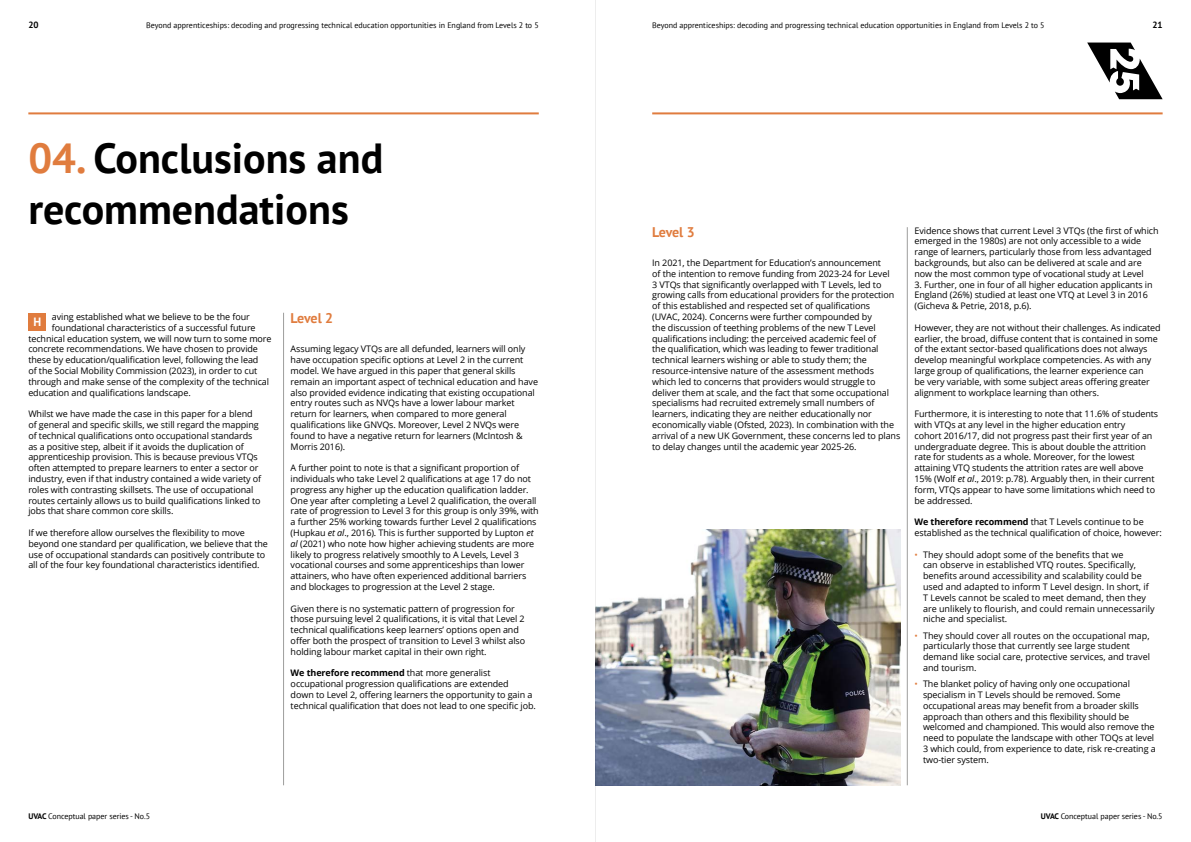
<style>
.page{position:relative;width:1191px;height:842px;background:#fff}
.page>*{position:absolute;margin:0;border:0;box-sizing:border-box;transform-origin:0 0}
.t1{font:700 42px/50.4px "PT Sans";color:#000}
.t2{font:700 14px "PT Sans";letter-spacing:-.015em;color:#e07c3e}
.t3{font:700 12px "PT Sans";color:#fff}
.t4{font:9px/10.8px "Open Sans";letter-spacing:-.01em;color:#000}
.t5{font:700 9px "PT Sans";color:#000}
.t6{font:8px "PT Sans";color:#000}
.s1{color:#e07c3e}
.s2{font-style:italic}
.s3{font-weight:700}
</style>
<div class="page">
<svg style="left:1087px;top:43px;width:75px;height:56px"></svg>
<div style="left:28px;top:313px;width:18px;height:18px;background:#e07c3e"></div>
<hr style="left:907px;top:227px;width:1px;height:558px;background:#9d9d9c">
<img style="left:596px;top:530px;width:304px;height:255px">
<hr style="left:28px;top:112px;width:511px;height:2px;background:#e07c3e">
<hr style="left:283px;top:313px;width:1px;height:472px;background:#9d9d9c">
<hr style="left:652px;top:112px;width:510px;height:2px;background:#e07c3e">
<hr style="left:595px;top:0;width:1px;height:842px;background:#ededed">
<p class="t5" style="left:28px;top:19px;width:12px">20</p>
<p class="t6" style="left:146px;top:20px;width:394px">Beyond apprenticeships: decoding and progressing technical education opportunities in England from Levels 2 to 5</p>
<p class="t6" style="left:652px;top:20px;width:394px">Beyond apprenticeships: decoding and progressing technical education opportunities in England from Levels 2 to 5</p>
<p class="t5" style="left:1152px;top:19px;width:12px">21</p>
<h1 class="t1" style="left:28px;top:132px;width:356px"><span class="s1">04.</span> Conclusions and recommendations</h1>
<h3 class="t3" style="left:33px;top:313px;width:9px">H</h3>
<h2 class="t2" style="left:291px;top:309px;width:44px">Level 2</h2>
<p class="t4" style="left:291px;top:343px;width:249px">Assuming legacy VTQs are all defunded, learners will only have occupation specific options at Level 2 in the current model. We have argued in this paper that general skills remain an important aspect of technical education and have also provided evidence indicating that existing occupational entry routes such as NVQs have a lower labour market return for learners, when compared to more general qualifications like GNVQs. Moreover, Level 2 NVQs were found to have a negative return for learners (McIntosh &amp; Morris 2016).</p>
<p class="t4" style="left:291px;top:462px;width:250px">A further point to note is that a significant proportion of individuals who take Level 2 qualifications at age 17 do not progress any higher up the education qualification ladder.<br>One year after completing a Level 2 qualification, the overall rate of progression to Level 3 for this group is only 39%, with a further 25% working towards further Level 2 qualifications (Hupkau <span class="s2">et al</span>., 2016). This is further supported by Lupton <span class="s2">et al</span> (2021) who note how higher achieving students are more likely to progress relatively smoothly to A Levels, Level 3 vocational courses and some apprenticeships than lower attainers, who have often experienced additional barriers and blockages to progression at the Level 2 stage.</p>
<p class="t4" style="left:291px;top:603px;width:236px">Given there is no systematic pattern of progression for those pursuing level 2 qualifications, it is vital that Level 2 technical qualifications keep learners’ options open and offer both the prospect of transition to Level 3 whilst also holding labour market capital in their own right.</p>
<p class="t4" style="left:291px;top:667px;width:247px"><span class="s3">We therefore recommend</span> that more generalist occupational progression qualifications are extended<br>down to Level 2, offering learners the opportunity to gain a technical qualification that does not lead to one specific job.</p>
<p class="t4" style="left:52px;top:311px;width:199px">aving established what we believe to be the four</p>
<p class="t4" style="left:52px;top:322px;width:205px">foundational characteristics of a successful future</p>
<p class="t4" style="left:28px;top:333px;width:245px">technical education system, we will now turn to some more</p>
<p class="t4" style="left:28px;top:343px;width:231px">concrete recommendations. We have chosen to provide</p>
<p class="t4" style="left:28px;top:354px;width:232px">these by education/qualification level, following the lead</p>
<p class="t4" style="left:28px;top:365px;width:230px">of the Social Mobility Commission (2023), in order to cut</p>
<p class="t4" style="left:28px;top:376px;width:242px">through and make sense of the complexity of the technical</p>
<p class="t4" style="left:28px;top:387px;width:164px">education and qualifications landscape.</p>
<p class="t4" style="left:28px;top:408px;width:234px">Whilst we have made the case in this paper for a blend of general and specific skills, we still regard the mapping of technical qualifications onto occupational standards as a positive step, albeit if it avoids the duplication of apprenticeship provision. This is because previous VTQs often attempted to prepare learners to enter a sector or industry, even if that industry contained a wide variety of roles with contrasting skillsets. The use of occupational routes certainly allows us to build qualifications linked to jobs that share common core skills.</p>
<p class="t4" style="left:28px;top:527px;width:241px">If we therefore allow ourselves the flexibility to move beyond one standard per qualification, we believe that the use of occupational standards can positively contribute to all of the four key foundational characteristics identified.</p>
<h2 class="t2" style="left:652px;top:223px;width:44px">Level 3</h2>
<p class="t4" style="left:652px;top:257px;width:250px">In 2021, the Department for Education’s announcement<br>of the intention to remove funding from 2023-24 for Level<br>3 VTQs that significantly overlapped with T Levels, led to growing calls from educational providers for the protection of this established and respected set of qualifications<br>(UVAC, 2024). Concerns were further compounded by<br>the discussion of teething problems of the new T Level qualifications including: the perceived academic feel of<br>the qualification, which was leading to fewer traditional technical learners wishing or able to study them; the resource-intensive nature of the assessment methods which led to concerns that providers would struggle to deliver them at scale, and the fact that some occupational specialisms had recruited extremely small numbers of learners, indicating they are neither educationally nor economically viable (Ofsted, 2023). In combination with the arrival of a new UK Government, these concerns led to plans to delay changes until the academic year 2025-26.</p>
<p class="t4" style="left:914px;top:225px;width:246px">Evidence shows that current Level 3 VTQs (the first of which emerged in the 1980s) are not only accessible to a wide range of learners, particularly those from less advantaged backgrounds, but also can be delivered at scale and are now the most common type of vocational study at Level</p>
<p class="t4" style="left:914px;top:279px;width:240px">3. Further, one in four of all higher education applicants in<br>England (26%) studied at least one VTQ at Level 3 in 2016 (Gicheva &amp; Petrie, 2018, p.6).</p>
<p class="t4" style="left:914px;top:322px;width:248px">However, they are not without their challenges. As indicated earlier, the broad, diffuse content that is contained in some of the extant sector-based qualifications does not always develop meaningful workplace competencies. As with any large group of qualifications, the learner experience can<br>be very variable, with some subject areas offering greater alignment to workplace learning than others.</p>
<p class="t4" style="left:914px;top:408px;width:245px">Furthermore, it is interesting to note that 11.6% of students with VTQs at any level in the higher education entry<br>cohort 2016/17, did not progress past their first year of an undergraduate degree. This is about double the attrition rate for students as a whole. Moreover, for the lowest attaining VTQ students the attrition rates are well above 15% (Wolf <span class="s2">et al</span>., 2019: p.78). Arguably then, in their current form, VTQs appear to have some limitations which need to be addressed.</p>
<p class="t4" style="left:914px;top:516px;width:249px"><span class="s3">We therefore recommend</span> that T Levels continue to be established as the technical qualification of choice, however:</p>
<p class="t4" style="left:923px;top:549px;width:233px;text-indent:-9px"><span class="s1">•</span> They should adopt some of the benefits that we<br>can observe in established VTQ routes. Specifically, benefits around accessibility and scalability could be used and adapted to inform T Level design. In short, if T Levels cannot be scaled to meet demand, then they are unlikely to flourish, and could remain unnecessarily niche and specialist.</p>
<p class="t4" style="left:923px;top:630px;width:228px;text-indent:-9px"><span class="s1">•</span> They should cover all routes on the occupational map, particularly those that currently see large student demand like social care, protective services, and travel and tourism.</p>
<p class="t4" style="left:923px;top:678px;width:234px;text-indent:-9px"><span class="s1">•</span> The blanket policy of having only one occupational specialism in T Levels should be removed. Some occupational areas may benefit from a broader skills approach than others and this flexibility should be welcomed and championed. This would also remove the need to populate the landscape with other TOQs at level 3 which could, from experience to date, risk re-creating a two-tier system.</p>
<p class="t6" style="left:28px;top:811px;width:123px"><span class="s3">UVAC</span> Conceptual paper series - No.5</p>
<p class="t6" style="left:1040px;top:811px;width:123px"><span class="s3">UVAC</span> Conceptual paper series - No.5</p>
</div>
